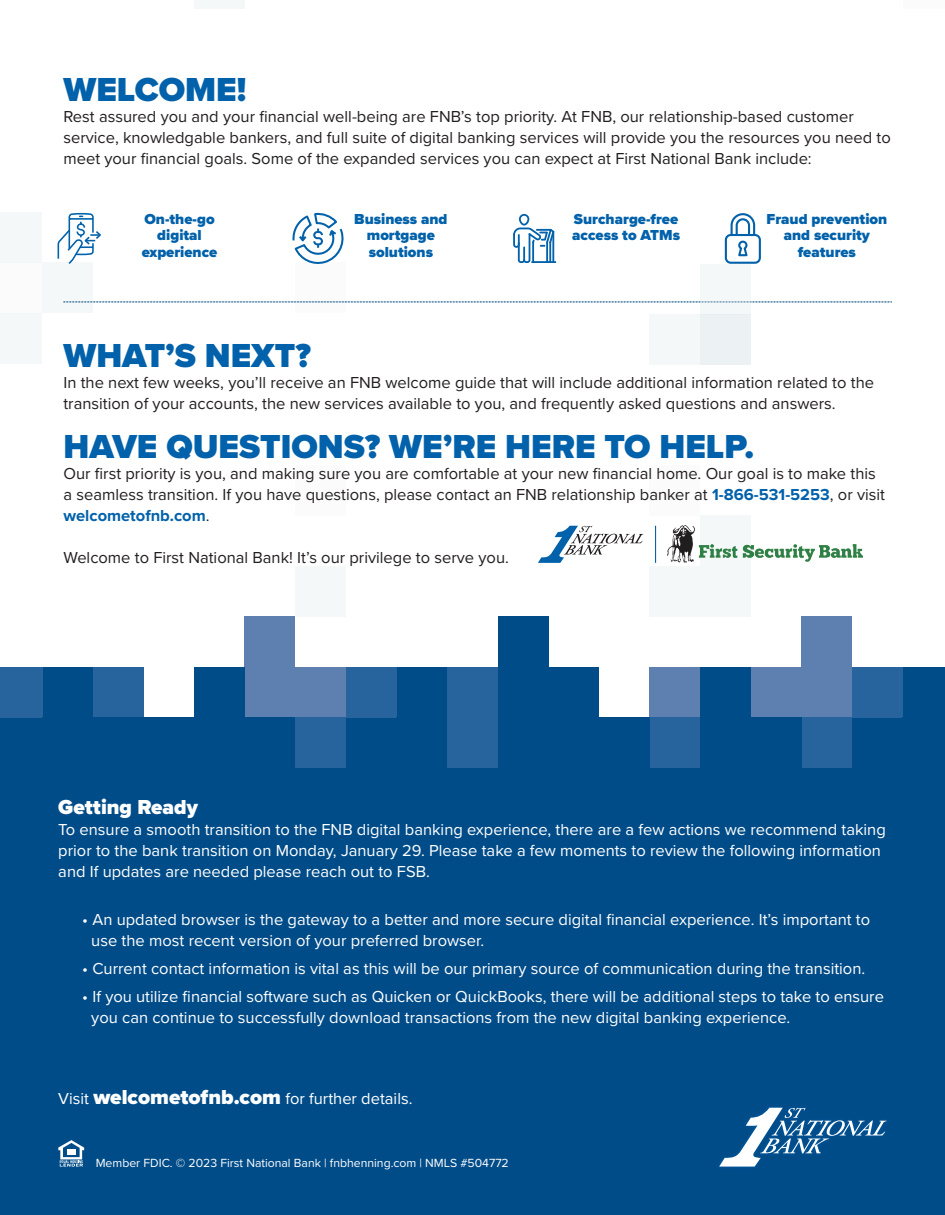
<style>
.page{position:relative;width:945px;height:1215px;background:#fff}
.page>*{position:absolute;margin:0;border:0;box-sizing:border-box;transform-origin:0 0}
.t1{font:900 34.5px "Proxima Nova";color:#0161aa}
.t2{font:900 21px "Proxima Nova";color:#fff}
.t3{font:16.5px/21px "Proxima Nova";color:#231f20}
.t4{font:16.5px/21px "Proxima Nova";color:#fff}
.t5{font:900 15px/16.5px "Proxima Nova";color:#0161aa;text-align:center}
.t6{font:12.15px "Proxima Nova";color:#fff}
.s1{font-weight:700;color:#0161aa}
.s2{font-weight:900;font-size:21px}
</style>
<div class="page">
<div style="left:295px;top:566px;width:51px;height:51px;background:#f5f8f9"></div>
<div style="left:650px;top:566px;width:50px;height:51px;background:#f5f8f9"></div>
<div style="left:194px;top:0;width:51px;height:9px;background:#f5f8f9"></div>
<div style="left:700px;top:566px;width:51px;height:51px;background:#f5f8f9"></div>
<div style="left:903px;top:0;width:42px;height:9px;background:#fbfbfb"></div>
<div style="left:0;top:313px;width:42px;height:51px;background:#f5f8f9"></div>
<div style="left:295px;top:465px;width:51px;height:51px;background:#fbfbfb"></div>
<div style="left:295px;top:262px;width:51px;height:51px;background:#fbfbfb"></div>
<div style="left:650px;top:465px;width:50px;height:51px;background:#fbfbfb"></div>
<div style="left:700px;top:516px;width:51px;height:50px;background:#f5f8f9"></div>
<div style="left:42px;top:262px;width:51px;height:51px;background:#f5f8f9"></div>
<div style="left:0;top:262px;width:42px;height:51px;background:#fbfbfb"></div>
<div style="left:0;top:212px;width:42px;height:50px;background:#f5f8f9"></div>
<svg style="left:538px;top:526px;width:106px;height:37px"></svg>
<img style="left:668px;top:526px;width:195px;height:37px">
<hr style="left:655px;top:526px;width:1px;height:37px;background:#0161aa">
<div style="left:0;top:717px;width:945px;height:498px;background:#004c89"></div>
<div style="left:295px;top:667px;width:51px;height:50px;background:#5e80b1"></div>
<div style="left:802px;top:667px;width:50px;height:50px;background:#5e80b1"></div>
<div style="left:802px;top:616px;width:50px;height:51px;background:#5e80b1"></div>
<div style="left:650px;top:667px;width:50px;height:50px;background:#5e80b1"></div>
<div style="left:245px;top:667px;width:50px;height:50px;background:#5e80b1"></div>
<div style="left:245px;top:616px;width:50px;height:51px;background:#5e80b1"></div>
<div style="left:751px;top:667px;width:51px;height:50px;background:#5e80b1"></div>
<div style="left:295px;top:717px;width:51px;height:51px;background:#27639c"></div>
<div style="left:802px;top:717px;width:50px;height:51px;background:#27639c"></div>
<div style="left:650px;top:717px;width:50px;height:51px;background:#27639c"></div>
<div style="left:194px;top:667px;width:51px;height:50px;background:#004c89"></div>
<div style="left:700px;top:667px;width:51px;height:50px;background:#004c89"></div>
<div style="left:548px;top:667px;width:51px;height:50px;background:#004c89"></div>
<div style="left:42px;top:667px;width:51px;height:50px;background:#004c89"></div>
<div style="left:397px;top:667px;width:50px;height:50px;background:#004c89"></div>
<div style="left:903px;top:667px;width:42px;height:50px;background:#004c89"></div>
<div style="left:0;top:667px;width:42px;height:50px;background:#27639c"></div>
<div style="left:346px;top:667px;width:51px;height:50px;background:#27639c"></div>
<div style="left:852px;top:667px;width:51px;height:50px;background:#27639c"></div>
<div style="left:93px;top:667px;width:50px;height:50px;background:#27639c"></div>
<div style="left:447px;top:667px;width:51px;height:50px;background:#27639c"></div>
<div style="left:447px;top:717px;width:51px;height:51px;background:#27639c"></div>
<div style="left:498px;top:667px;width:50px;height:50px;background:#004c89"></div>
<div style="left:498px;top:616px;width:50px;height:51px;background:#004c89"></div>
<svg style="left:57px;top:212px;width:44px;height:52px"></svg>
<svg style="left:292px;top:212px;width:52px;height:52px"></svg>
<hr style="left:531px;top:261px;width:25px;height:2px;background:#0161aa">
<svg style="left:513px;top:214px;width:41px;height:49px"></svg>
<hr style="left:532px;top:241px;width:2px;height:22px;background:#0161aa">
<svg style="left:724px;top:213px;width:37px;height:51px"></svg>
<svg style="left:719px;top:1108px;width:168px;height:59px"></svg>
<svg style="left:63px;top:302px;width:829px;height:1px"></svg>
<div style="left:650px;top:315px;width:50px;height:50px;background:#f5f8f9"></div>
<div style="left:700px;top:315px;width:51px;height:50px;background:#ecf2f3"></div>
<div style="left:700px;top:264px;width:51px;height:51px;background:#f5f8f9"></div>
<svg style="left:58px;top:1140px;width:26px;height:27px"></svg>
<h1 class="t1" style="left:63px;top:64px;width:185px">WELCOME!</h1>
<p class="t3" style="left:63px;top:105px;width:829px">Rest assured you and your financial well-being are FNB’s top priority. At FNB, our relationship-based customer service, knowledgable bankers, and full suite of digital banking services will provide you the resources you need to meet your financial goals. Some of the expanded services you can expect at First National Bank include:</p>
<p class="t5" style="left:142px;top:210px;width:77px">On-the-go digital experience</p>
<p class="t5" style="left:354px;top:210px;width:95px">Business and mortgage solutions</p>
<p class="t5" style="left:572px;top:210px;width:109px;text-align:left">Surcharge-free access to ATMs</p>
<p class="t5" style="left:766px;top:210px;width:122px">Fraud prevention and security features</p>
<h1 class="t1" style="left:63px;top:330px;width:249px">WHAT’S NEXT?</h1>
<p class="t3" style="left:63px;top:371px;width:812px">In the next few weeks, you’ll receive an FNB welcome guide that will include additional information related to the transition of your accounts, the new services available to you, and frequently asked questions and answers.</p>
<h1 class="t1" style="left:63px;top:421px;width:692px">HAVE QUESTIONS? WE’RE HERE TO HELP.</h1>
<p class="t3" style="left:63px;top:462px;width:823px">Our first priority is you, and making sure you are comfortable at your new financial home. Our goal is to make this a seamless transition. If you have questions, please contact an FNB relationship banker at <span class="s1">1-866-531-5253</span>, or visit <span class="s1">welcometofnb.com</span>.</p>
<p class="t3" style="left:63px;top:546px;width:447px">Welcome to First National Bank! It’s our privilege to serve you.</p>
<p class="t2" style="left:58px;top:791px;width:141px">Getting Ready</p>
<p class="t4" style="left:58px;top:818px;width:829px">To ensure a smooth transition to the FNB digital banking experience, there are a few actions we recommend taking prior to the bank transition on Monday, January 29. Please take a few moments to review the following information and If updates are needed please reach out to FSB.</p>
<p class="t4" style="left:91px;top:909px;width:780px;text-indent:-9px">• An updated browser is the gateway to a better and more secure digital financial experience. It’s important to use the most recent version of your preferred browser.</p>
<p class="t4" style="left:82px;top:957px;width:784px">• Current contact information is vital as this will be our primary source of communication during the transition.</p>
<p class="t4" style="left:91px;top:985px;width:794px;text-indent:-9px">• If you utilize financial software such as Quicken or QuickBooks, there will be additional steps to take to ensure you can continue to successfully download transactions from the new digital banking experience.</p>
<p class="t4" style="left:58px;top:1087px;width:356px">Visit <span class="s2">welcometofnb.com</span> for further details.</p>
<p class="t6" style="left:96px;top:1153px;width:415px">Member FDIC. © 2023 First National Bank | fnbhenning.com | NMLS #504772</p>
</div>
